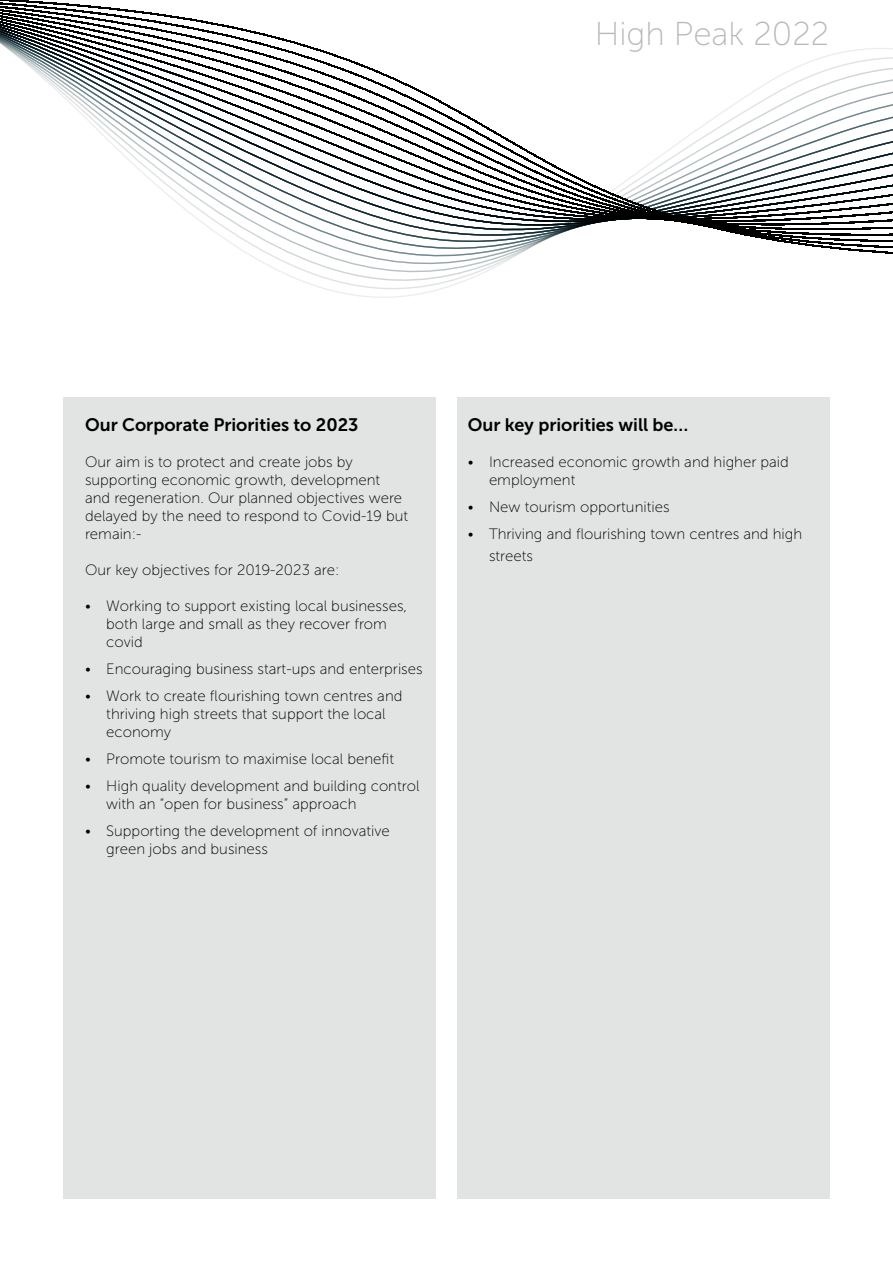
<style>
.page{position:relative;width:893px;height:1263px;background:#fff}
.page>*{position:absolute;margin:0;border:0;box-sizing:border-box;transform-origin:0 0}
.t1{font:33px "Museo Sans 100";color:#b8baba}
.t2{font:18px "Museo Sans 700";color:#000}
.t3{font:15px/18px "Museo Sans 100";color:#000}
</style>
<div class="page">
<svg style="left:0;top:0;width:893px;height:298px"></svg>
<div style="left:64px;top:398px;width:372px;height:801px;background:#e2e3e3"></div>
<div style="left:457px;top:398px;width:372px;height:801px;background:#e2e3e3"></div>
<h1 class="t1" style="left:595px;top:17px;width:236px">High Peak 2022</h1>
<p class="t2" style="left:85px;top:415px;width:275px">Our Corporate Priorities to 2023</p>
<p class="t3" style="left:85px;top:453px;width:325px">Our aim is to protect and create jobs by supporting economic growth, development and regeneration. Our planned objectives were delayed by the need to respond to Covid-19 but remain:-</p>
<p class="t3" style="left:85px;top:561px;width:256px">Our key objectives for 2019-2023 are:</p>
<p class="t3" style="left:106px;top:597px;width:302px;text-indent:-21px">• Working to support existing local businesses, both large and small as they recover from covid</p>
<p class="t3" style="left:85px;top:660px;width:339px">• Encouraging business start-ups and enterprises</p>
<p class="t3" style="left:106px;top:687px;width:298px;text-indent:-21px">• Work to create flourishing town centres and thriving high streets that support the local economy</p>
<p class="t3" style="left:85px;top:750px;width:311px">• Promote tourism to maximise local benefit</p>
<p class="t3" style="left:106px;top:777px;width:315px;text-indent:-21px">• High quality development and building control with an “open for business” approach</p>
<p class="t3" style="left:106px;top:822px;width:285px;text-indent:-21px">• Supporting the development of innovative green jobs and business</p>
<p class="t2" style="left:468px;top:415px;width:222px">Our key priorities will be…</p>
<p class="t3" style="left:489px;top:453px;width:301px;text-indent:-21px">• Increased economic growth and higher paid employment</p>
<p class="t3" style="left:468px;top:498px;width:203px">• New tourism opportunities</p>
<p class="t3" style="left:489px;top:523px;width:315px;line-height:21.6px;text-indent:-21px">• Thriving and flourishing town centres and high streets</p>
</div>
